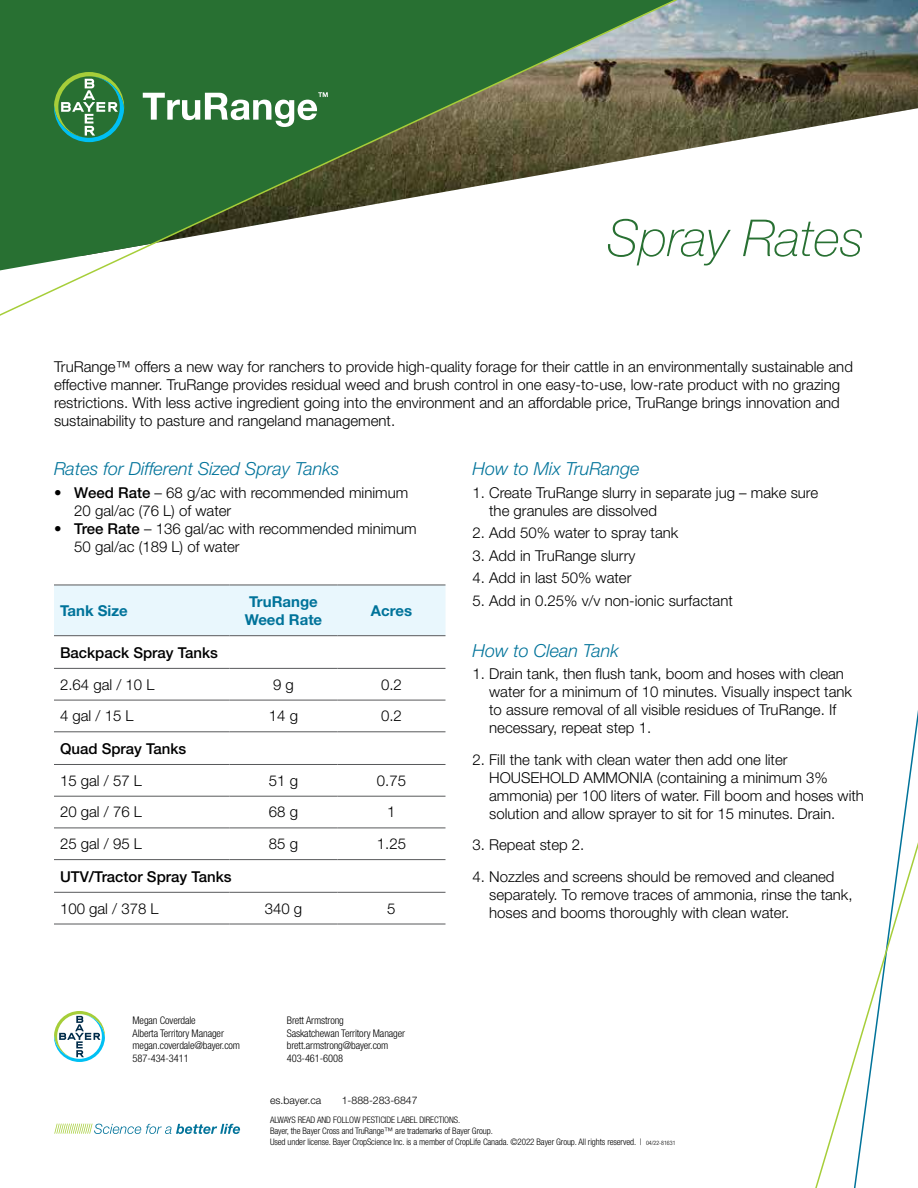
<style>
.page{position:relative;width:918px;height:1188px;background:#fff}
.page>*{position:absolute;margin:0;border:0;box-sizing:border-box;transform-origin:0 0}
.H1_MainHead{font:italic 100 51px "Helvetica Neue";color:#287032}
.t1{font:italic 300 18px "Helvetica Neue";color:#00739a}
.text_base{font:300 15px/18px "Helvetica Neue";color:#000}
.bullets{font:300 15px/18px "Helvetica Neue";color:#000}
.table-copy{font:300 15px "Helvetica Neue LT Std";color:#000}
.table-copy-2{font:500 15px "Helvetica Neue";color:#000}
.table-header{font:700 15px/18px "Helvetica Neue";color:#00739a}
.t2{font:300 condensed 10.5px "Helvetica Neue";letter-spacing:-.01em;color:#000}
.t3{font:300 10.5px "Helvetica Neue";color:#000}
.t4{font:300 condensed 9px/10.8px "Helvetica Neue";letter-spacing:-.01em;color:#000}
.s1{font-weight:500}
.s2{font-size:6px}
</style>
<div class="page">
<img style="left:707px;top:0;width:211px;height:146px">
<svg style="left:0;top:0;width:707px;height:316px"></svg>
<svg style="left:815px;top:771px;width:103px;height:417px"></svg>
<div style="left:54px;top:586px;width:392px;height:49px;background:#e9f7fd"></div>
<hr style="left:54px;top:585px;width:176px;height:1px;background:#58595b">
<hr style="left:230px;top:585px;width:108px;height:1px;background:#58595b">
<hr style="left:338px;top:585px;width:108px;height:1px;background:#58595b">
<hr style="left:54px;top:635px;width:176px;height:1px;background:#58595b">
<hr style="left:230px;top:635px;width:108px;height:1px;background:#58595b">
<hr style="left:338px;top:635px;width:108px;height:1px;background:#58595b">
<hr style="left:54px;top:668px;width:176px;height:1px;background:#58595b">
<hr style="left:230px;top:668px;width:108px;height:1px;background:#58595b">
<hr style="left:338px;top:668px;width:108px;height:1px;background:#58595b">
<hr style="left:54px;top:700px;width:176px;height:1px;background:#58595b">
<hr style="left:230px;top:700px;width:108px;height:1px;background:#58595b">
<hr style="left:338px;top:700px;width:108px;height:1px;background:#58595b">
<hr style="left:54px;top:731px;width:176px;height:1px;background:#58595b">
<hr style="left:230px;top:731px;width:108px;height:1px;background:#58595b">
<hr style="left:338px;top:731px;width:108px;height:1px;background:#58595b">
<hr style="left:54px;top:764px;width:176px;height:1px;background:#58595b">
<hr style="left:230px;top:764px;width:108px;height:1px;background:#58595b">
<hr style="left:338px;top:764px;width:108px;height:1px;background:#58595b">
<hr style="left:54px;top:796px;width:176px;height:1px;background:#58595b">
<hr style="left:230px;top:796px;width:108px;height:1px;background:#58595b">
<hr style="left:338px;top:796px;width:108px;height:1px;background:#58595b">
<hr style="left:54px;top:828px;width:176px;height:1px;background:#58595b">
<hr style="left:230px;top:828px;width:108px;height:1px;background:#58595b">
<hr style="left:338px;top:828px;width:108px;height:1px;background:#58595b">
<hr style="left:54px;top:859px;width:176px;height:1px;background:#58595b">
<hr style="left:230px;top:859px;width:108px;height:1px;background:#58595b">
<hr style="left:338px;top:859px;width:108px;height:1px;background:#58595b">
<hr style="left:54px;top:892px;width:176px;height:1px;background:#58595b">
<hr style="left:230px;top:892px;width:108px;height:1px;background:#58595b">
<hr style="left:338px;top:892px;width:108px;height:1px;background:#58595b">
<hr style="left:54px;top:924px;width:176px;height:1px;background:#58595b">
<hr style="left:230px;top:924px;width:108px;height:1px;background:#58595b">
<hr style="left:338px;top:924px;width:108px;height:1px;background:#58595b">
<svg style="left:54px;top:72px;width:70px;height:70px;background:#478f5a"></svg>
<svg style="left:143px;top:92px;width:185px;height:35px"></svg>
<svg style="left:54px;top:1124px;width:186px;height:10px"></svg>
<svg style="left:54px;top:1011px;width:51px;height:51px"></svg>
<h2 class="H1_MainHead" style="left:607px;top:209px;width:258px">Spray Rates</h2>
<p class="text_base" style="left:54px;top:357px;width:800px">TruRange™ offers a new way for ranchers to provide high-quality forage for their cattle in an environmentally sustainable and effective manner. TruRange provides residual weed and brush control in one easy-to-use, low-rate product with no grazing restrictions. With less active ingredient going into the environment and an affordable price, TruRange brings innovation and sustainability to pasture and rangeland management.</p>
<p class="t1" style="left:54px;top:458px;width:287px">Rates for Different Sized Spray Tanks</p>
<p class="bullets" style="left:74px;top:483px;width:335px;text-indent:-20px">• <span class="s1">Weed Rate</span> – 68 g/ac with recommended minimum<br>20 gal/ac (76 L) of water</p>
<p class="bullets" style="left:74px;top:519px;width:344px;text-indent:-20px">• <span class="s1">Tree Rate</span> – 136 gal/ac with recommended minimum<br>50 gal/ac (189 L) of water</p>
<p class="t1" style="left:472px;top:458px;width:169px">How to Mix TruRange</p>
<p class="text_base" style="left:489px;top:483px;width:331px;text-indent:-17px">1. Create TruRange slurry in separate jug – make sure the granules are dissolved</p>
<p class="text_base" style="left:472px;top:523px;width:207px">2. Add 50% water to spray tank</p>
<p class="text_base" style="left:472px;top:546px;width:164px">3. Add in TruRange slurry</p>
<p class="text_base" style="left:472px;top:568px;width:160px">4. Add in last 50% water</p>
<p class="text_base" style="left:472px;top:591px;width:262px">5. Add in 0.25% v/v non-ionic surfactant</p>
<p class="t1" style="left:472px;top:639px;width:148px">How to Clean Tank</p>
<p class="text_base" style="left:489px;top:664px;width:364px;text-indent:-17px">1. Drain tank, then flush tank, boom and hoses with clean water for a minimum of 10 minutes. Visually inspect tank to assure removal of all visible residues of TruRange. If necessary, repeat step 1.</p>
<p class="text_base" style="left:489px;top:750px;width:376px;text-indent:-17px">2. Fill the tank with clean water then add one liter HOUSEHOLD AMMONIA (containing a minimum 3% ammonia) per 100 liters of water. Fill boom and hoses with solution and allow sprayer to sit for 15 minutes. Drain.</p>
<p class="text_base" style="left:472px;top:835px;width:113px">3. Repeat step 2.</p>
<p class="text_base" style="left:489px;top:867px;width:365px;text-indent:-17px">4. Nozzles and screens should be removed and cleaned separately. To remove traces of ammonia, rinse the tank, hoses and booms thoroughly with clean water.</p>
<p class="table-header" style="left:60px;top:602px;width:69px">Tank Size</p>
<p class="table-header" style="left:245px;top:593px;width:79px">TruRange<br>Weed Rate</p>
<p class="table-header" style="left:371px;top:602px;width:43px">Acres</p>
<p class="table-copy-2" style="left:60px;top:644px;width:160px">Backpack Spray Tanks</p>
<p class="table-copy" style="left:60px;top:675px;width:96px">2.64 gal / 10 L</p>
<p class="table-copy" style="left:273px;top:675px;width:22px">9 g</p>
<p class="table-copy" style="left:381px;top:675px;width:22px">0.2</p>
<p class="table-copy" style="left:60px;top:707px;width:75px">4 gal / 15 L</p>
<p class="table-copy" style="left:269px;top:707px;width:31px">14 g</p>
<p class="table-copy" style="left:381px;top:707px;width:22px">0.2</p>
<p class="table-copy-2" style="left:60px;top:740px;width:128px">Quad Spray Tanks</p>
<p class="table-copy" style="left:60px;top:771px;width:83px">15 gal / 57 L</p>
<p class="table-copy" style="left:269px;top:771px;width:31px">51 g</p>
<p class="table-copy" style="left:377px;top:771px;width:31px">0.75</p>
<p class="table-copy" style="left:60px;top:803px;width:83px">20 gal / 76 L</p>
<p class="table-copy" style="left:269px;top:803px;width:31px">68 g</p>
<p class="table-copy" style="left:387px;top:803px;width:10px">1</p>
<p class="table-copy" style="left:60px;top:835px;width:83px">25 gal / 95 L</p>
<p class="table-copy" style="left:269px;top:835px;width:31px">85 g</p>
<p class="table-copy" style="left:377px;top:835px;width:31px">1.25</p>
<p class="table-copy-2" style="left:60px;top:868px;width:173px">UTV/Tractor Spray Tanks</p>
<p class="table-copy" style="left:60px;top:899px;width:100px">100 gal / 378 L</p>
<p class="table-copy" style="left:265px;top:899px;width:39px">340 g</p>
<p class="table-copy" style="left:387px;top:899px;width:10px">5</p>
<p class="t2" style="left:133px;top:1014px;width:65px">Megan Coverdale</p>
<p class="t2" style="left:133px;top:1027px;width:93px">Alberta Territory Manager</p>
<p class="t2" style="left:133px;top:1040px;width:109px">megan.coverdale@bayer.com</p>
<p class="t2" style="left:133px;top:1052px;width:58px">587-434-3411</p>
<p class="t2" style="left:287px;top:1014px;width:59px">Brett Armstrong</p>
<p class="t2" style="left:287px;top:1027px;width:120px">Saskatchewan Territory Manager</p>
<p class="t2" style="left:287px;top:1040px;width:103px">brett.armstrong@bayer.com</p>
<p class="t2" style="left:287px;top:1052px;width:58px">403-461-6008</p>
<h1 class="t3" style="left:270px;top:1094px;width:53px">es.bayer.ca</h1>
<h1 class="t3" style="left:342px;top:1094px;width:77px">1-888-283-6847</h1>
<p class="t4" style="left:270px;top:1115px;width:192px">ALWAYS READ AND FOLLOW PESTICIDE LABEL DIRECTIONS.</p>
<p class="t4" style="left:270px;top:1125px;width:407px">Bayer, the Bayer Cross and TruRange™ are trademarks of Bayer Group.<br>Used under license. Bayer CropScience Inc. is a member of CropLife Canada. ©2022 Bayer Group. All rights reserved. | <span class="s2">04/22-81631</span></p>
</div>
